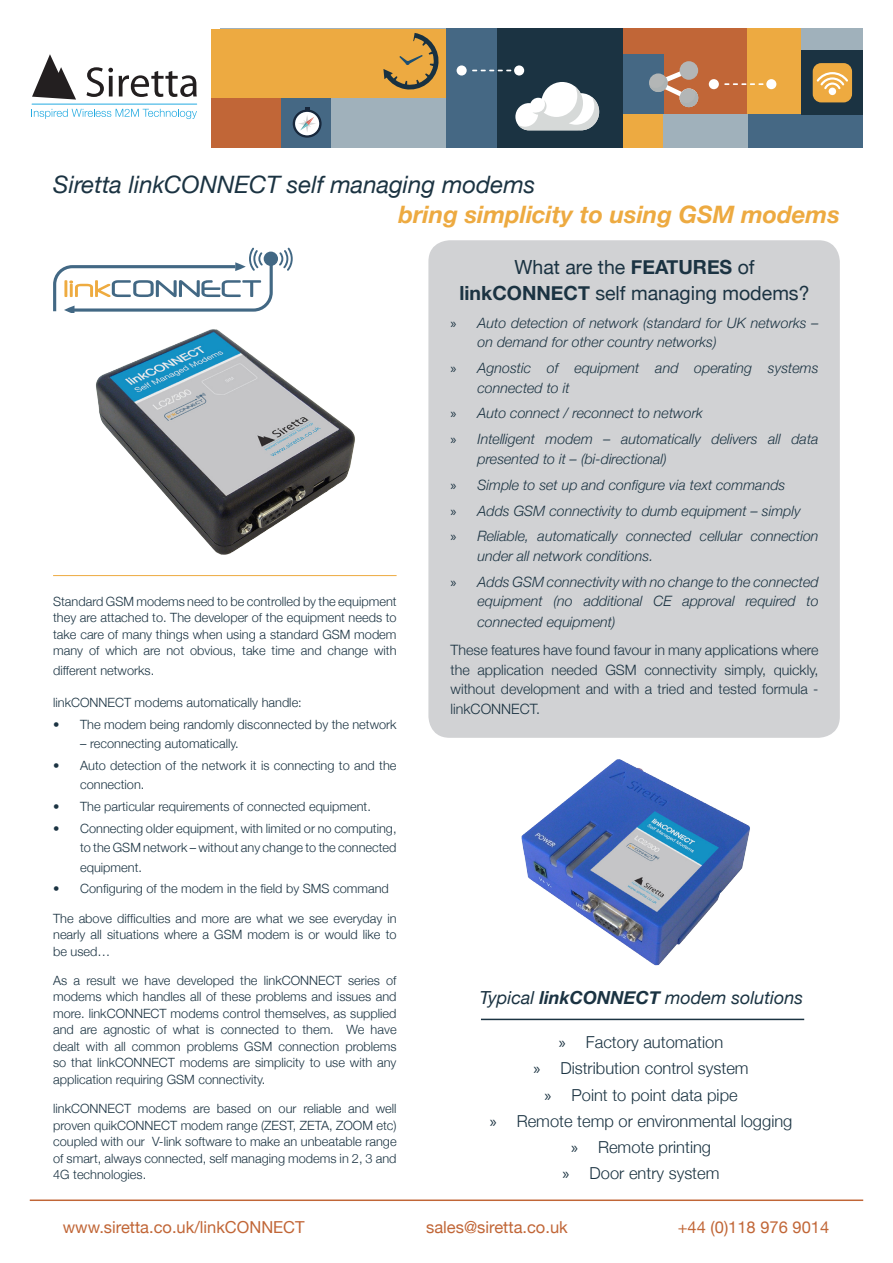
<style>
.page{position:relative;width:893px;height:1263px;background:#fff}
.page>*{position:absolute;margin:0;border:0;box-sizing:border-box;transform-origin:0 0}
.t1{font:italic 24px "Helvetica Neue";color:#1b3342}
.t2{font:italic 700 24px "Helvetica Neue";color:#edaa41}
.t3{font:19.5px/25.5px "Helvetica Neue";color:#1b3342;text-align:center}
.t4{font:italic 18px "Helvetica Neue";color:#1b3342}
.t5{font:300 16.5px "Helvetica Neue";color:#1b3342}
.t6{font:16.5px "Helvetica Neue";color:#c16637}
.t7{font:italic 300 14.25px/19.5px "Helvetica Neue";color:#1b3342}
.t8{font:300 14.25px/19.5px "Helvetica Neue";color:#1b3342;text-align:justify}
.t9{font:300 12.75px/16.5px "Helvetica Neue";color:#1b3342;text-align:justify}
.s1{font-weight:700}
.s2{font-family:"Myriad Pro";font-weight:400;font-style:normal}
.s3{font-family:"Myriad Pro";font-weight:400}
</style>
<div class="page">
<div style="left:220px;top:29px;width:643px;height:119px;background:#a0b1bb"></div>
<div style="left:623px;top:29px;width:125px;height:85px;background:#c16637"></div>
<div style="left:748px;top:114px;width:115px;height:34px;background:#456884"></div>
<div style="left:748px;top:29px;width:53px;height:85px;background:#edaa41"></div>
<div style="left:801px;top:50px;width:62px;height:64px;background:#1b3342"></div>
<div style="left:618px;top:55px;width:45px;height:59px;background:#456884"></div>
<div style="left:446px;top:29px;width:52px;height:119px;background:#456884"></div>
<div style="left:623px;top:114px;width:40px;height:34px;background:#edaa41"></div>
<div style="left:498px;top:29px;width:125px;height:119px;background:#1b3342"></div>
<div style="left:211px;top:97px;width:71px;height:51px;background:#c16637"></div>
<div style="left:282px;top:97px;width:49px;height:51px;background:#456884"></div>
<div style="left:211px;top:29px;width:235px;height:68px;background:#edaa41"></div>
<svg style="left:383px;top:33px;width:56px;height:57px"></svg>
<svg style="left:472px;top:70px;width:40px;height:1px"></svg>
<div style="left:457px;top:65px;width:10px;height:11px;background:#fff;border-radius:50%"></div>
<div style="left:514px;top:65px;width:10px;height:11px;background:#fff;border-radius:50%"></div>
<div style="left:813px;top:63px;width:39px;height:39px;background:#eeaa40;border-radius:8px"></div>
<div style="left:829px;top:88px;width:7px;height:7px;background:#fff;border-radius:50%"></div>
<svg style="left:817px;top:72px;width:31px;height:17px"></svg>
<svg style="left:293px;top:107px;width:29px;height:31px"></svg>
<div style="left:680px;top:61px;width:18px;height:19px;background:#b3b6b6;border-radius:50%"></div>
<svg style="left:649px;top:68px;width:49px;height:39px"></svg>
<svg style="left:724px;top:83px;width:40px;height:2px"></svg>
<div style="left:709px;top:79px;width:10px;height:10px;background:#fff;border-radius:50%"></div>
<div style="left:766px;top:79px;width:10px;height:10px;background:#fff;border-radius:50%"></div>
<svg style="left:515px;top:82px;width:84px;height:48px"></svg>
<svg style="left:32px;top:54px;width:44px;height:46px"></svg>
<svg style="left:87px;top:67px;width:26px;height:30px"></svg>
<svg style="left:119px;top:71px;width:78px;height:26px"></svg>
<svg style="left:33px;top:109px;width:164px;height:10px"></svg>
<hr style="left:32px;top:104px;width:165px;height:1px;background:#24aae1">
<hr style="left:30px;top:1199px;width:833px;height:2px;background:#c16637">
<svg style="left:53px;top:248px;width:240px;height:64px"></svg>
<div style="left:428px;top:240px;width:412px;height:498px;background:#d1d2d4;border-radius:21px"></div>
<hr style="left:481px;top:1019px;width:323px;height:1px;background:#1b3342">
<img style="left:521px;top:759px;width:229px;height:207px">
<img style="left:61px;top:285px;width:328px;height:292px">
<hr style="left:53px;top:575px;width:344px;height:1px;background:#edaa41">
<p class="t1" style="left:53px;top:170px;width:484px">Siretta linkCONNECT self managing modems</p>
<p class="t2" style="left:398px;top:200px;width:443px">bring simplicity to using GSM modems</p>
<p class="t9" style="left:53px;top:593px;width:345px">Standard GSM modems need to be controlled by the equipment they are attached to. The developer of the equipment needs to take care of many things when using a standard GSM modem many of which are not obvious, take time and change with</p>
<p class="t9" style="left:53px;top:662px;width:103px">different networks.</p>
<p class="t9" style="left:53px;top:694px;width:250px">linkCONNECT modems automatically handle:</p>
<p class="t9" style="left:53px;top:716px;width:345px">• The modem being randomly disconnected by the network</p>
<p class="t9" style="left:80px;top:735px;width:160px">– reconnecting automatically.</p>
<p class="t9" style="left:80px;top:755px;width:318px;line-height:19.5px;text-indent:-27px">• Auto detection of the network it is connecting to and the connection.</p>
<p class="t9" style="left:53px;top:798px;width:319px">• The particular requirements of connected equipment.</p>
<p class="t9" style="left:80px;top:818px;width:318px;line-height:19.5px;text-indent:-27px">• Connecting older equipment, with limited or no computing, to the GSM network – without any change to the connected equipment.</p>
<p class="t9" style="left:53px;top:880px;width:337px">• Configuring of the modem in the field by SMS command</p>
<p class="t9" style="left:53px;top:909px;width:345px">The above difficulties and more are what we see everyday in nearly all situations where a GSM modem is or would like to be used…</p>
<p class="t9" style="left:53px;top:972px;width:345px">As a result we have developed the linkCONNECT series of modems which handles all of these problems and issues and more. linkCONNECT modems control themselves, as supplied and are agnostic of what is connected to them. We have dealt with all common problems GSM connection problems so that linkCONNECT modems are simplicity to use with any application requiring GSM connectivity.</p>
<p class="t9" style="left:53px;top:1100px;width:345px">linkCONNECT modems are based on our reliable and well proven quikCONNECT modem range (ZEST, ZETA, ZOOM etc) coupled with our V-link software to make an unbeatable range of smart, always connected, self managing modems in 2, 3 and 4G technologies.</p>
<p class="t3" style="left:460px;top:254px;width:351px">What are the <span class="s1">FEATURES</span> of <span class="s1">linkCONNECT</span> self managing modems?</p>
<p class="t7" style="left:478px;top:313px;width:342px;text-indent:-27px"><span class="s2">»</span> Auto detection of network (standard for UK networks – on demand for other country networks)</p>
<p class="t7" style="left:478px;top:358px;width:342px;text-indent:-27px"><span class="s2">»</span> Agnostic of equipment and operating systems connected to it</p>
<p class="t7" style="left:451px;top:403px;width:254px"><span class="s2">»</span> Auto connect / reconnect to network</p>
<p class="t7" style="left:478px;top:429px;width:343px;text-indent:-27px"><span class="s2">»</span> Intelligent modem – automatically delivers all data presented to it – (bi-directional)</p>
<p class="t7" style="left:451px;top:475px;width:336px"><span class="s2">»</span> Simple to set up and configure via text commands</p>
<p class="t7" style="left:451px;top:501px;width:352px"><span class="s2">»</span> Adds GSM connectivity to dumb equipment – simply</p>
<p class="t7" style="left:478px;top:526px;width:342px;text-indent:-27px"><span class="s2">»</span> Reliable, automatically connected cellular connection under all network conditions.</p>
<p class="t7" style="left:451px;top:572px;width:369px;text-align:right"><span class="s2">»</span> Adds GSM connectivity with no change to the connected equipment (no additional CE approval required to</p>
<p class="t7" style="left:478px;top:612px;width:140px">connected equipment)</p>
<p class="t8" style="left:451px;top:640px;width:369px">These features have found favour in many applications where the application needed GSM connectivity simply, quickly, without development and with a tried and tested formula - linkCONNECT.</p>
<p class="t4" style="left:480px;top:987px;width:325px">Typical <span class="s1">linkCONNECT</span> modem solutions</p>
<p class="t5" style="left:559px;top:1032px;width:166px"><span class="s3">»</span> Factory automation</p>
<p class="t5" style="left:533px;top:1058px;width:217px"><span class="s3">»</span> Distribution control system</p>
<p class="t5" style="left:544px;top:1084px;width:195px"><span class="s3">»</span> Point to point data pipe</p>
<p class="t5" style="left:490px;top:1111px;width:304px"><span class="s3">»</span> Remote temp or environmental logging</p>
<p class="t5" style="left:571px;top:1137px;width:142px"><span class="s3">»</span> Remote printing</p>
<p class="t5" style="left:563px;top:1163px;width:158px"><span class="s3">»</span> Door entry system</p>
<p class="t6" style="left:63px;top:1218px;width:243px">www.siretta.co.uk/linkCONNECT</p>
<p class="t6" style="left:426px;top:1218px;width:143px">sales@siretta.co.uk</p>
<p class="t6" style="left:678px;top:1218px;width:153px">+44 (0)118 976 9014</p>
</div>
